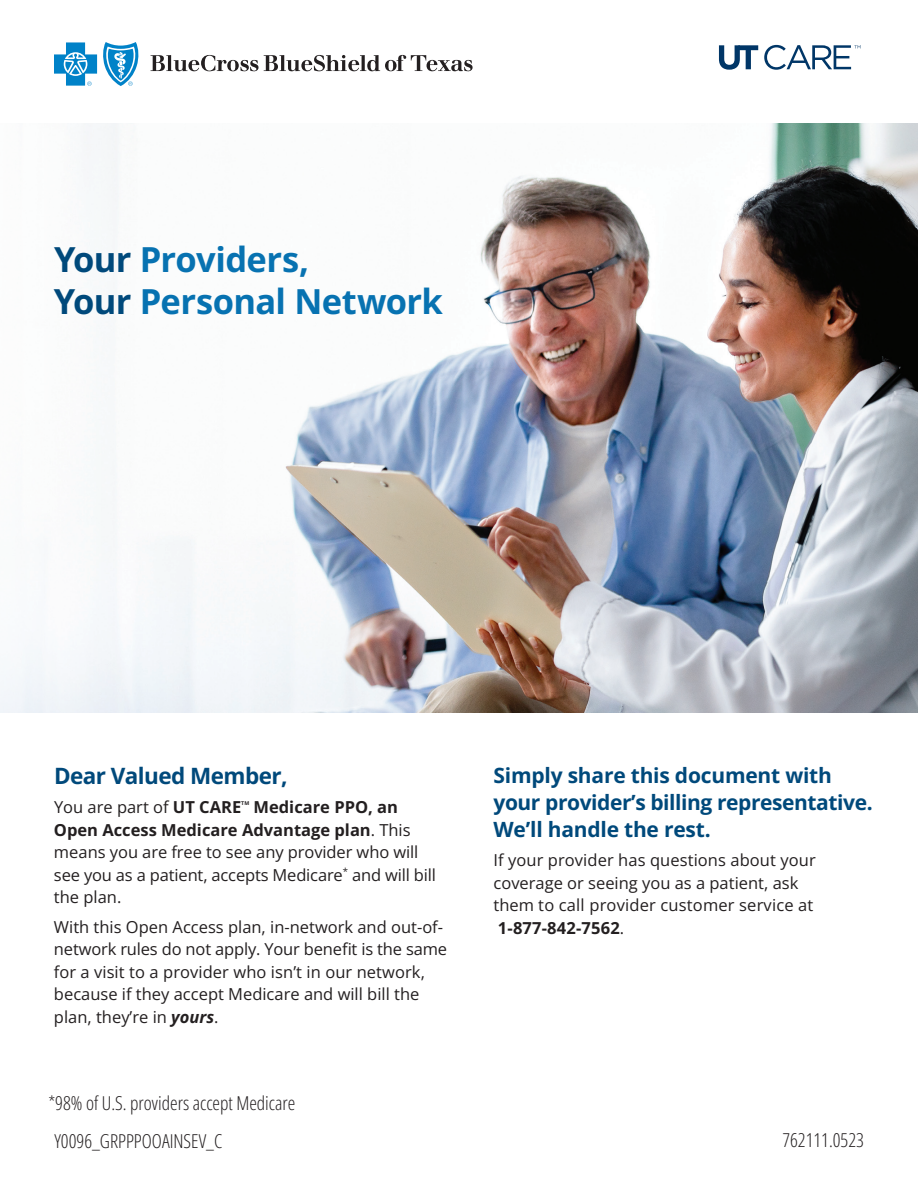
<style>
.page{position:relative;width:918px;height:1188px;background:#fff}
.page>*{position:absolute;margin:0;border:0;box-sizing:border-box;transform-origin:0 0}
.t1{font:700 34.5px/41.4px "Open Sans";letter-spacing:-.015em;color:#0772b1}
.t2{font:700 22.5px "Open Sans";letter-spacing:-.025em;color:#00497b}
.t3{font:700 21px/27px "Open Sans";letter-spacing:-.01em;color:#00497b}
.t4{font:300 19.2px "Open Sans Condensed";color:#231f20}
.t5{font:16.5px/22.5px "Open Sans";color:#231f20}
.t6{font:700 5.25px "Open Sans";color:#231f20}
.s1{color:#00497b}
.s2{font-weight:700}
.s3{font-weight:700;font-style:italic}
</style>
<div class="page">
<img style="left:0;top:123px;width:918px;height:589px">
<svg style="left:151px;top:55px;width:322px;height:16px"></svg>
<svg style="left:54px;top:42px;width:85px;height:44px"></svg>
<svg style="left:719px;top:45px;width:39px;height:25px"></svg>
<svg style="left:764px;top:45px;width:97px;height:25px"></svg>
<h1 class="t1" style="left:54px;top:238px;width:391px"><span class="s1">Your</span> Providers,<br><span class="s1">Your</span> Personal Network</h1>
<p class="t2" style="left:54px;top:760px;width:235px">Dear Valued Member,</p>
<p class="t5" style="left:54px;top:796px;width:189px">You are part of <span class="s2">UT CARE</span></p>
<p class="t6" style="left:241px;top:800px;width:9px">TM</p>
<p class="t5" style="left:54px;top:796px;width:383px;text-indent:200px"><span class="s2">Medicare PPO, an Open Access Medicare Advantage plan</span>. This means you are free to see any provider who will see you as a patient, accepts Medicare<sup>*</sup> and will bill the plan.</p>
<p class="t5" style="left:54px;top:915px;width:395px">With this Open Access plan, in-network and out-of&shy;network rules do not apply. Your benefit is the same for a visit to a provider who isn’t in our network, because if they accept Medicare and will bill the plan, they’re in <span class="s3">yours</span>.</p>
<p class="t4" style="left:48px;top:1090px;width:249px">*98% of U.S. providers accept Medicare</p>
<p class="t3" style="left:494px;top:761px;width:381px">Simply share this document with your provider’s billing representative.<br>We’ll handle the rest.</p>
<p class="t5" style="left:494px;top:849px;width:324px">If your provider has questions about your coverage or seeing you as a patient, ask them to call provider customer service at <span class="s2">1-877-842-7562</span>.</p>
<p class="t4" style="left:54px;top:1127px;width:169px">Y0096_GRPPPOOAINSEV_C</p>
<p class="t4" style="left:782px;top:1127px;width:83px">762111.0523</p>
</div>
